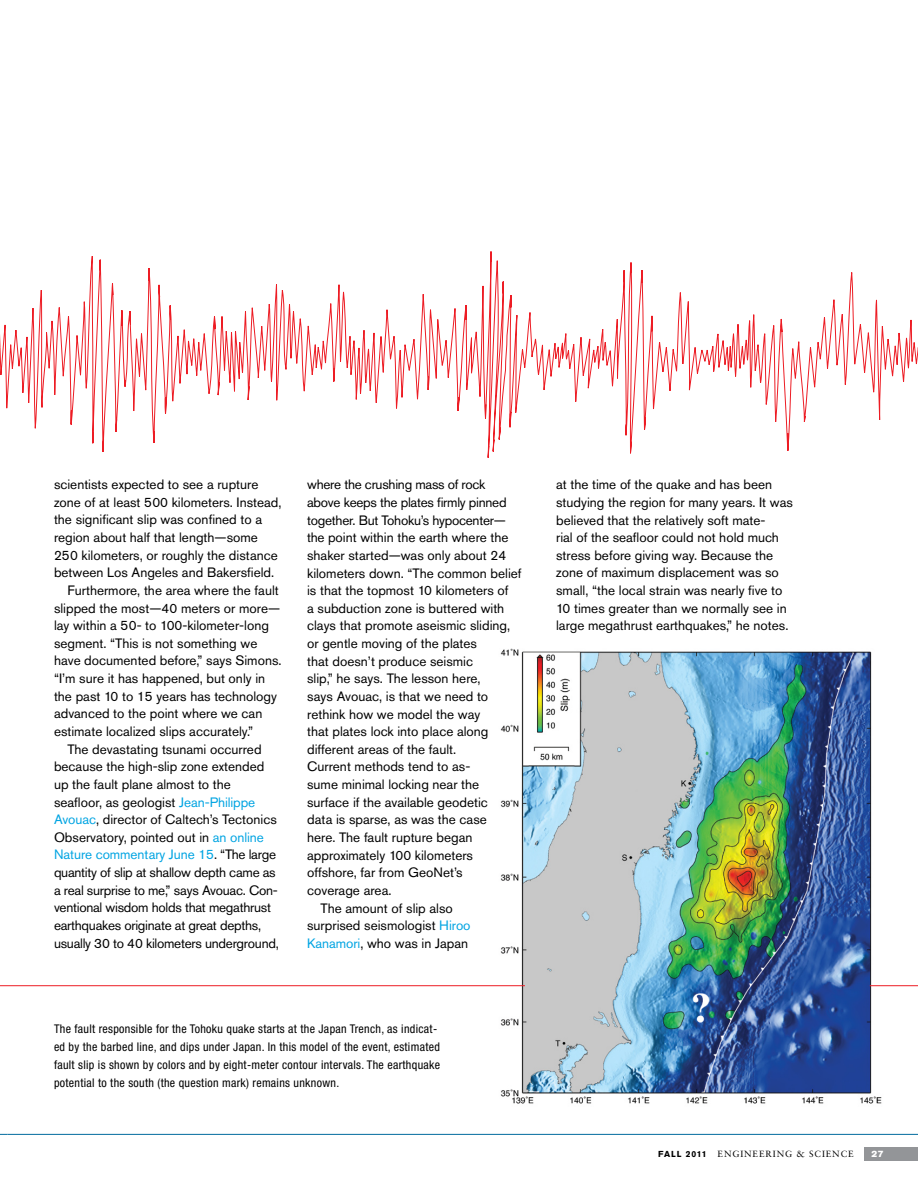
<style>
.page{position:relative;width:918px;height:1188px;background:#fff}
.page>*{position:absolute;margin:0;border:0;box-sizing:border-box;transform-origin:0 0}
.t1{font:13.5px/17.7px "Akzidenz Grotesk Pro";color:#000}
.t2{font:13.5px "Akzidenz Grotesk Pro";letter-spacing:-.02em;color:#000}
.t3{font:13.5px "Akzidenz Grotesk Pro";letter-spacing:-.005em;color:#00a4e2}
.t4{font:condensed 12px/18px "Helvetica Neue";letter-spacing:.025em;color:#000}
.t5{font:9px "Sabon LT Std";letter-spacing:.1em;color:#000}
.t6{font:9px "Akzidenz Grotesk Pro Super";color:#fff}
.s1{color:#00a4e2}
.s2{color:#000}
.s3{font-family:"Akzidenz Grotesk Pro";font-weight:700;font-size:8.7px}
</style>
<div class="page">
<svg style="left:0;top:251px;width:918px;height:207px"></svg>
<div style="left:864px;top:1147px;width:54px;height:14px;background:#939598"></div>
<hr style="left:7px;top:1134px;width:911px;height:1px;background:#006a9e">
<img style="left:490px;top:648px;width:398px;height:456px">
<hr style="left:0;top:985px;width:525px;height:1px;background:#ed1c24">
<hr style="left:870px;top:985px;width:48px;height:1px;background:#ed1c24">
<p class="t1" style="left:54px;top:476px;width:206px">scientists expected to see a rupture</p>
<p class="t1" style="left:54px;top:493px;width:229px">zone of at least 500 kilometers. Instead,</p>
<p class="t1" style="left:54px;top:511px;width:210px">the significant slip was confined to a</p>
<p class="t1" style="left:54px;top:528px;width:205px">region about half that length—some</p>
<p class="t1" style="left:54px;top:546px;width:225px">250 kilometers, or roughly the distance</p>
<p class="t1" style="left:54px;top:564px;width:222px">between Los Angeles and Bakersfield.</p>
<p class="t1" style="left:68px;top:581px;width:213px">Furthermore, the area where the fault</p>
<p class="t1" style="left:54px;top:599px;width:228px">slipped the most—40 meters or more—</p>
<p class="t1" style="left:54px;top:617px;width:216px">lay within a 50- to 100-kilometer-long</p>
<p class="t1" style="left:54px;top:634px;width:205px">segment. “This is not something we</p>
<p class="t1" style="left:54px;top:652px;width:229px">have documented before,” says Simons.</p>
<p class="t1" style="left:54px;top:669px;width:213px">“I’m sure it has happened, but only in</p>
<p class="t1" style="left:54px;top:687px;width:225px">the past 10 to 15 years has technology</p>
<p class="t1" style="left:54px;top:705px;width:210px">advanced to the point where we can</p>
<p class="t1" style="left:54px;top:722px;width:201px">estimate localized slips accurately.”</p>
<p class="t1" style="left:68px;top:740px;width:196px">The devastating tsunami occurred</p>
<p class="t1" style="left:54px;top:758px;width:212px">because the high-slip zone extended</p>
<p class="t1" style="left:54px;top:775px;width:178px">up the fault plane almost to the</p>
<p class="t1" style="left:54px;top:793px;width:203px">seafloor, as geologist <span class="s1">Jean-Philippe</span></p>
<p class="t1" style="left:54px;top:811px;width:224px"><span class="s1">Avouac</span>, director of Caltech’s Tectonics</p>
<p class="t1" style="left:54px;top:828px;width:211px">Observatory, pointed out in <span class="s1">an online</span></p>
<p class="t3" style="left:54px;top:846px;width:224px">Nature commentary June 15<span class="s2">. “The large</span></p>
<p class="t2" style="left:54px;top:864px;width:223px">quantity of slip at shallow depth came as</p>
<p class="t2" style="left:54px;top:881px;width:225px">a real surprise to me,” says Avouac. Con-</p>
<p class="t2" style="left:54px;top:899px;width:218px">ventional wisdom holds that megathrust</p>
<p class="t2" style="left:54px;top:916px;width:209px">earthquakes originate at great depths,</p>
<p class="t2" style="left:54px;top:934px;width:226px">usually 30 to 40 kilometers underground,</p>
<p class="t2" style="left:307px;top:476px;width:180px">where the crushing mass of rock</p>
<p class="t2" style="left:307px;top:494px;width:201px">above keeps the plates firmly pinned</p>
<p class="t2" style="left:307px;top:511px;width:200px">together. But Tohoku’s hypocenter—</p>
<p class="t1" style="left:307px;top:529px;width:203px">the point within the earth where the</p>
<p class="t1" style="left:307px;top:546px;width:201px">shaker started—was only about 24</p>
<p class="t1" style="left:307px;top:564px;width:216px">kilometers down. “The common belief</p>
<p class="t1" style="left:307px;top:582px;width:203px">is that the topmost 10 kilometers of</p>
<p class="t1" style="left:307px;top:599px;width:199px">a subduction zone is buttered with</p>
<p class="t1" style="left:307px;top:617px;width:205px">clays that promote aseismic sliding,</p>
<p class="t1" style="left:307px;top:634px;width:171px">or gentle moving of the plates</p>
<p class="t1" style="left:307px;top:652px;width:167px">that doesn’t produce seismic</p>
<p class="t1" style="left:307px;top:670px;width:175px">slip,” he says. The lesson here,</p>
<p class="t1" style="left:307px;top:687px;width:183px">says Avouac, is that we need to</p>
<p class="t1" style="left:307px;top:705px;width:175px">rethink how we model the way</p>
<p class="t1" style="left:307px;top:723px;width:183px">that plates lock into place along</p>
<p class="t1" style="left:307px;top:740px;width:151px">different areas of the fault.</p>
<p class="t1" style="left:307px;top:758px;width:165px">Current methods tend to as-</p>
<p class="t1" style="left:307px;top:775px;width:174px">sume minimal locking near the</p>
<p class="t1" style="left:307px;top:793px;width:182px">surface if the available geodetic</p>
<p class="t1" style="left:307px;top:811px;width:181px">data is sparse, as was the case</p>
<p class="t1" style="left:307px;top:828px;width:167px">here. The fault rupture began</p>
<p class="t1" style="left:307px;top:846px;width:167px">approximately 100 kilometers</p>
<p class="t1" style="left:307px;top:864px;width:157px">offshore, far from GeoNet’s</p>
<p class="t1" style="left:307px;top:881px;width:86px">coverage area.</p>
<p class="t1" style="left:321px;top:899px;width:134px">The amount of slip also</p>
<p class="t1" style="left:307px;top:917px;width:165px">surprised seismologist <span class="s1">Hiroo</span></p>
<p class="t1" style="left:307px;top:934px;width:163px"><span class="s1">Kanamori</span>, who was in Japan</p>
<p class="t4" style="left:54px;top:1020px;width:388px">The fault responsible for the Tohoku quake starts at the Japan Trench, as indicat&shy;ed by the barbed line, and dips under Japan. In this model of the event, estimated fault slip is shown by colors and by eight-meter contour intervals. The earthquake potential to the south (the question mark) remains unknown.</p>
<p class="t1" style="left:556px;top:476px;width:238px">at the time of the quake and has been studying the region for many years. It was believed that the relatively soft mate-<br>rial of the seafloor could not hold much stress before giving way. Because the zone of maximum displacement was so small, “the local strain was nearly five to 10 times greater than we normally see in large megathrust earthquakes,” he notes.</p>
<p class="t5" style="left:658px;top:1149px;width:197px"><span class="s3">fall 2011</span> ENGINEERING &amp; SCIENCE</p>
<p class="t6" style="left:871px;top:1148px;width:14px">27</p>
</div>
